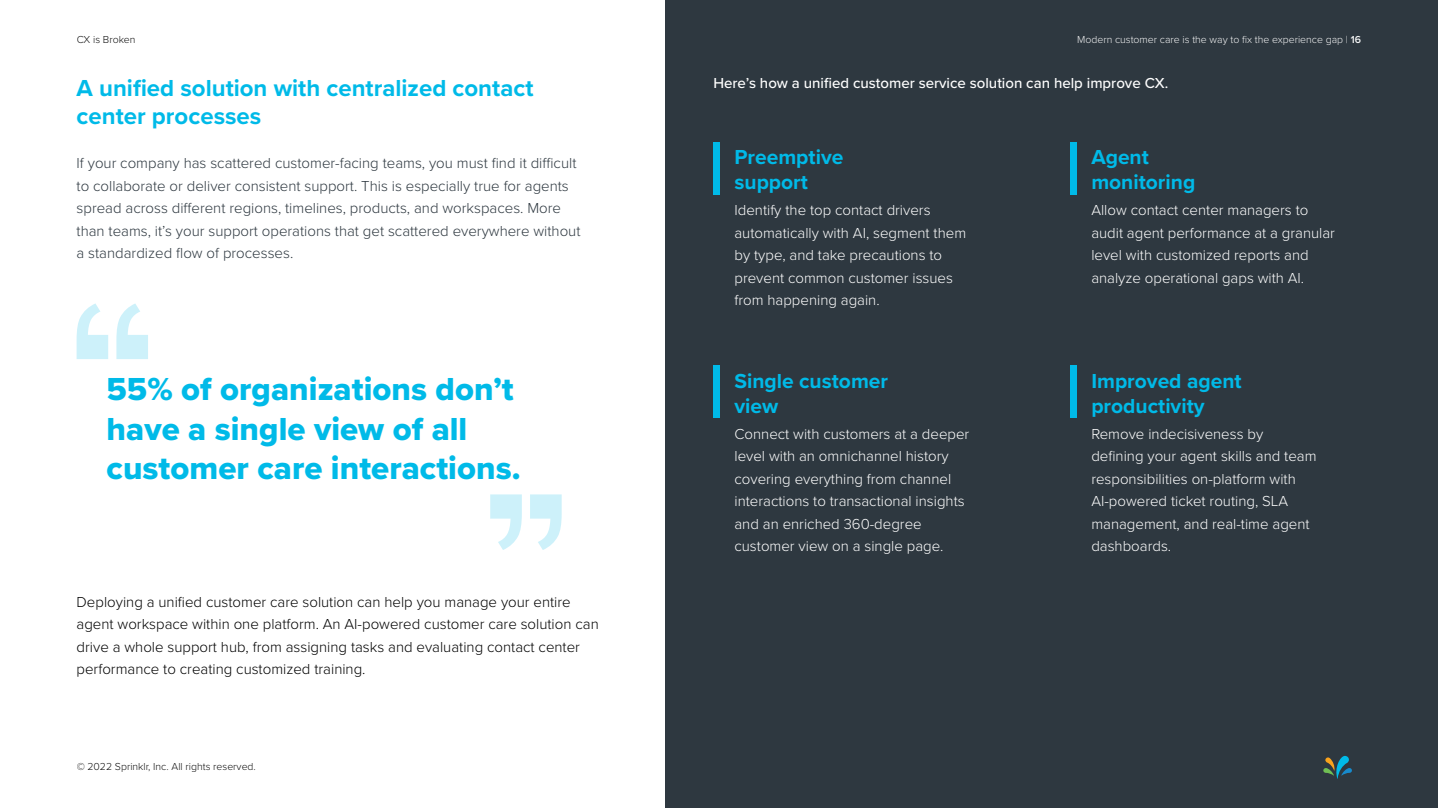
<style>
.page{position:relative;width:1438px;height:808px;background:#fff}
.page>*{position:absolute;margin:0;border:0;box-sizing:border-box;transform-origin:0 0}
.t1{font:33px/39.6px "Proxima Nova Extrabld";color:#00bae8}
.t2{font:700 24px "Proxima Nova";color:#00bae8}
.t3{font:700 21px/25.2px "Proxima Nova";color:#00bae8}
.Body_Text{font:300 15px/22.5px "Proxima Nova";color:#fff}
.Body_Text-2{font:300 15px/22.5px "Proxima Nova";color:#2e3840}
.Body_Text-3{font:300 15px/22.5px "Proxima Nova";color:#000}
.Body_Text-4{font:500 15px "Proxima Nova";color:#fff}
.t4{font:300 10.5px "Proxima Nova";color:#fff}
.t5{font:300 10.5px "Proxima Nova";color:#000}
.s1{font-weight:600}
</style>
<div class="page">
<div style="left:665px;top:0;width:772px;height:808px;background:#2e3840"></div>
<svg style="left:116px;top:303px;width:32px;height:56px"></svg>
<svg style="left:77px;top:303px;width:31px;height:56px"></svg>
<svg style="left:490px;top:494px;width:32px;height:56px"></svg>
<svg style="left:530px;top:494px;width:31px;height:56px"></svg>
<svg style="left:1323px;top:756px;width:28px;height:23px"></svg>
<div style="left:713px;top:142px;width:6px;height:53px;background:#00bae8"></div>
<div style="left:1070px;top:142px;width:6px;height:53px;background:#00bae8"></div>
<div style="left:713px;top:366px;width:6px;height:52px;background:#00bae8"></div>
<div style="left:1070px;top:366px;width:6px;height:52px;background:#00bae8"></div>
<p class="t5" style="left:77px;top:32px;width:60px">CX is Broken</p>
<h2 class="t2" style="left:77px;top:70px;width:458px">A unified solution with centralized contact</h2>
<h2 class="t2" style="left:77px;top:98px;width:186px">center processes</h2>
<p class="Body_Text-2" style="left:77px;top:151px;width:505px">If your company has scattered customer-facing teams, you must find it difficult to collaborate or deliver consistent support. This is especially true for agents spread across different regions, timelines, products, and workspaces. More than teams, it’s your support operations that get scattered everywhere without a standardized flow of processes.</p>
<h1 class="t1" style="left:107px;top:369px;width:415px">55% of organizations don’t have a single view of all customer care interactions.</h1>
<p class="Body_Text-3" style="left:77px;top:590px;width:523px">Deploying a unified customer care solution can help you manage your entire agent workspace within one platform. An AI-powered customer care solution can drive a whole support hub, from assigning tasks and evaluating contact center performance to creating customized training.</p>
<p class="t5" style="left:77px;top:758px;width:181px">© 2022 Sprinklr, Inc. All rights reserved.</p>
<p class="t4" style="left:1076px;top:32px;width:285px">Modern customer care is the way to fix the experience gap | <span class="s1">16</span></p>
<p class="Body_Text-4" style="left:713px;top:72px;width:456px">Here’s how a unified customer service solution can help improve CX.</p>
<h3 class="t3" style="left:734px;top:144px;width:110px">Preemptive</h3>
<h3 class="t3" style="left:734px;top:169px;width:75px">support</h3>
<p class="Body_Text" style="left:734px;top:198px;width:233px">Identify the top contact drivers automatically with AI, segment them by type, and take precautions to prevent common customer issues from happening again.</p>
<h3 class="t3" style="left:734px;top:367px;width:155px">Single customer view</h3>
<p class="Body_Text" style="left:734px;top:422px;width:236px">Connect with customers at a deeper level with an omnichannel history covering everything from channel interactions to transactional insights and an enriched 360-degree customer view on a single page.</p>
<h3 class="t3" style="left:1091px;top:144px;width:59px">Agent</h3>
<h3 class="t3" style="left:1091px;top:169px;width:105px">monitoring</h3>
<p class="Body_Text" style="left:1091px;top:198px;width:245px">Allow contact center managers to audit agent performance at a granular level with customized reports and analyze operational gaps with AI.</p>
<h3 class="t3" style="left:1091px;top:367px;width:152px">Improved agent</h3>
<h3 class="t3" style="left:1091px;top:393px;width:115px">productivity</h3>
<p class="Body_Text" style="left:1091px;top:422px;width:227px">Remove indecisiveness by defining your agent skills and team responsibilities on-platform with<br>AI-powered ticket routing, SLA management, and real-time agent dashboards.</p>
</div>
